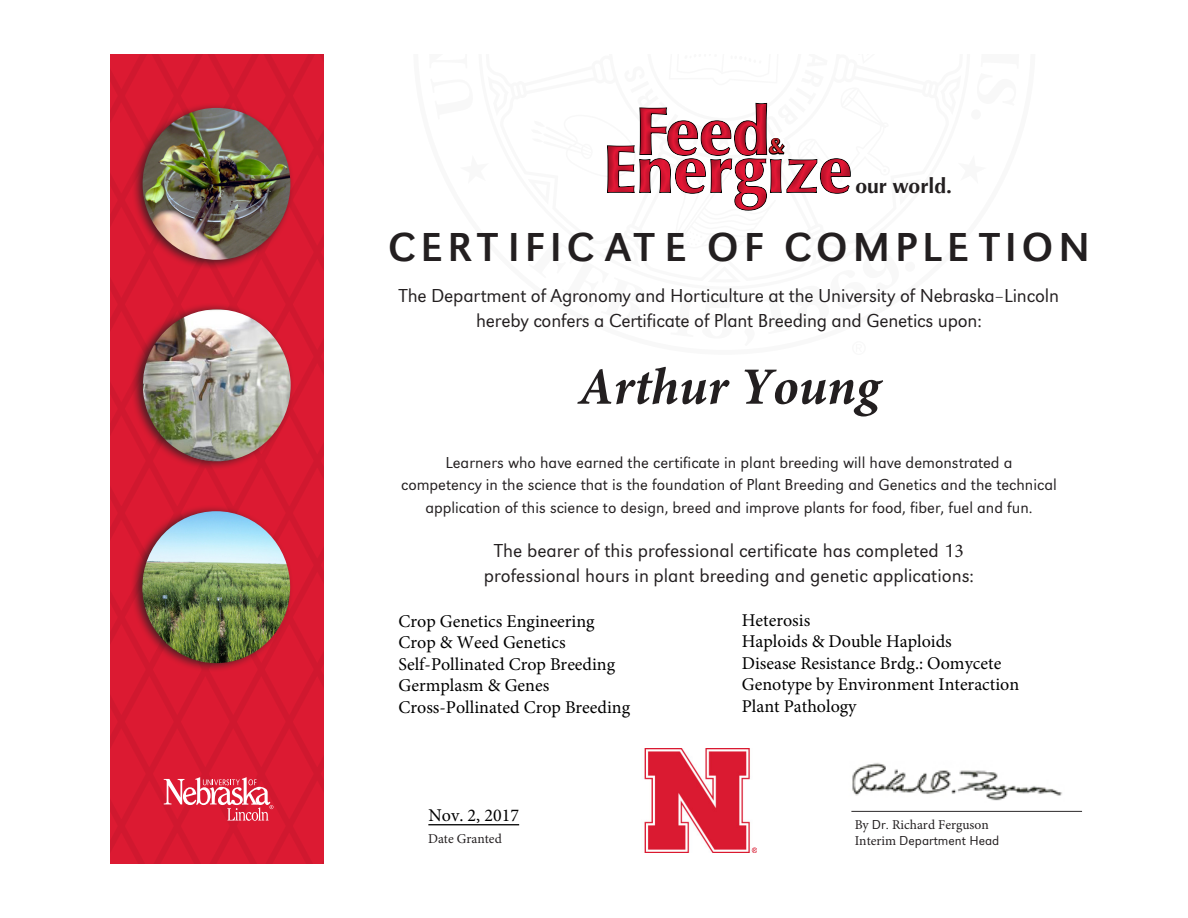
<style>
.page{position:relative;width:1188px;height:918px;background:#fff}
.page>*{position:absolute;margin:0;border:0;box-sizing:border-box;transform-origin:0 0}
.t1{font:700 66.9px "Optima";color:#e51836}
.t2{font:italic 700 52.5px "Minion Pro";color:#231f20}
.t3{font:42px "URW Grotesk";letter-spacing:.12em;color:#231f20}
.t4{font:700 21.3px "Optima";color:#d1232a}
.t5{font:700 21.15px "Optima";color:#231f20}
.t6{font:300 19.5px/25.5px "URW Grotesk";letter-spacing:-.01em;color:#231f20;text-align:center}
.t7{font:18px/21.6px "Minion Pro";color:#000}
.t8{font:300 16.5px/22.5px "URW Grotesk";color:#231f20;text-align:center}
.t9{font:13.5px/16.2px "Minion Pro";color:#231f20}
.s1{font-family:"Minion Pro";font-weight:400}
.s2{font-family:"URW Grotesk";font-weight:300}
</style>
<div class="page">
<svg style="left:110px;top:54px;width:214px;height:810px;background:#d91931"></svg>
<svg style="left:164px;top:777px;width:110px;height:44px;background:#e25365"></svg>
<hr style="left:851px;top:811px;width:231px;height:1px;background:#231f20">
<svg style="left:607px;top:102px;width:244px;height:109px"></svg>
<div style="left:131px;top:103px;width:164px;height:168px;background:#231f20;opacity:.75"></div>
<img style="left:143px;top:108px;width:147px;height:152px">
<div style="left:130px;top:504px;width:164px;height:169px;background:#231f20;opacity:.75"></div>
<img style="left:142px;top:511px;width:148px;height:152px">
<div style="left:130px;top:302px;width:164px;height:169px;background:#231f20;opacity:.75"></div>
<img style="left:143px;top:309px;width:148px;height:152px">
<img style="left:852px;top:763px;width:210px;height:38px">
<hr style="left:428px;top:824px;width:91px;height:1px;background:#000">
<img style="left:644px;top:748px;width:112px;height:104px">
<h1 class="t1" style="left:635px;top:92px;width:136px">Feed</h1>
<p class="t4" style="left:769px;top:134px;width:17px">&amp;</p>
<h1 class="t1" style="left:603px;top:130px;width:250px">Energize</h1>
<p class="t5" style="left:855px;top:174px;width:98px">our world.</p>
<p class="t3" style="left:388px;top:223px;width:703px">CERT IFIC AT E OF COMPLE TION</p>
<p class="t6" style="left:399px;top:283px;width:662px">The Department of Agronomy and Horticulture at the University of Nebraska–Lincoln hereby confers a Certificate of Plant Breeding and Genetics upon:</p>
<p class="t2" style="left:578px;top:350px;width:303px">Arthur Young</p>
<p class="t8" style="left:401px;top:451px;width:657px">Learners who have earned the certificate in plant breeding will have demonstrated a<br>competency in the science that is the foundation of Plant Breeding and Genetics and the technical application of this science to design, breed and improve plants for food, fiber, fuel and fun.</p>
<p class="t6" style="left:484px;top:538px;width:492px">The bearer of this professional certificate has completed 1<span class="s1">3 </span>professional hours in plant breeding and genetic applications:</p>
<p class="t7" style="left:399px;top:610px;width:233px">Crop Genetics Engineering<br>Crop &amp; Weed Genetics<br>Self-Pollinated Crop Breeding<br>Germplasm &amp; Genes<br>Cross-Pollinated Crop Breeding</p>
<p class="t7" style="left:742px;top:609px;width:279px">Heterosis<br>Haploids &amp; Double Haploids<br>Disease Resistance Brdg.: Oomycete<br>Genotype by Environment Interaction<br>Plant Pathology</p>
<p class="t7" style="left:429px;top:805px;width:92px">Nov. 2, 2017</p>
<p class="t9" style="left:428px;top:831px;width:75px">Date Granted</p>
<p class="t9" style="left:855px;top:817px;width:146px">By <span class="s2">Dr.</span> Richard Ferguson<br>Interim <span class="s2">Department Head</span></p>
</div>
